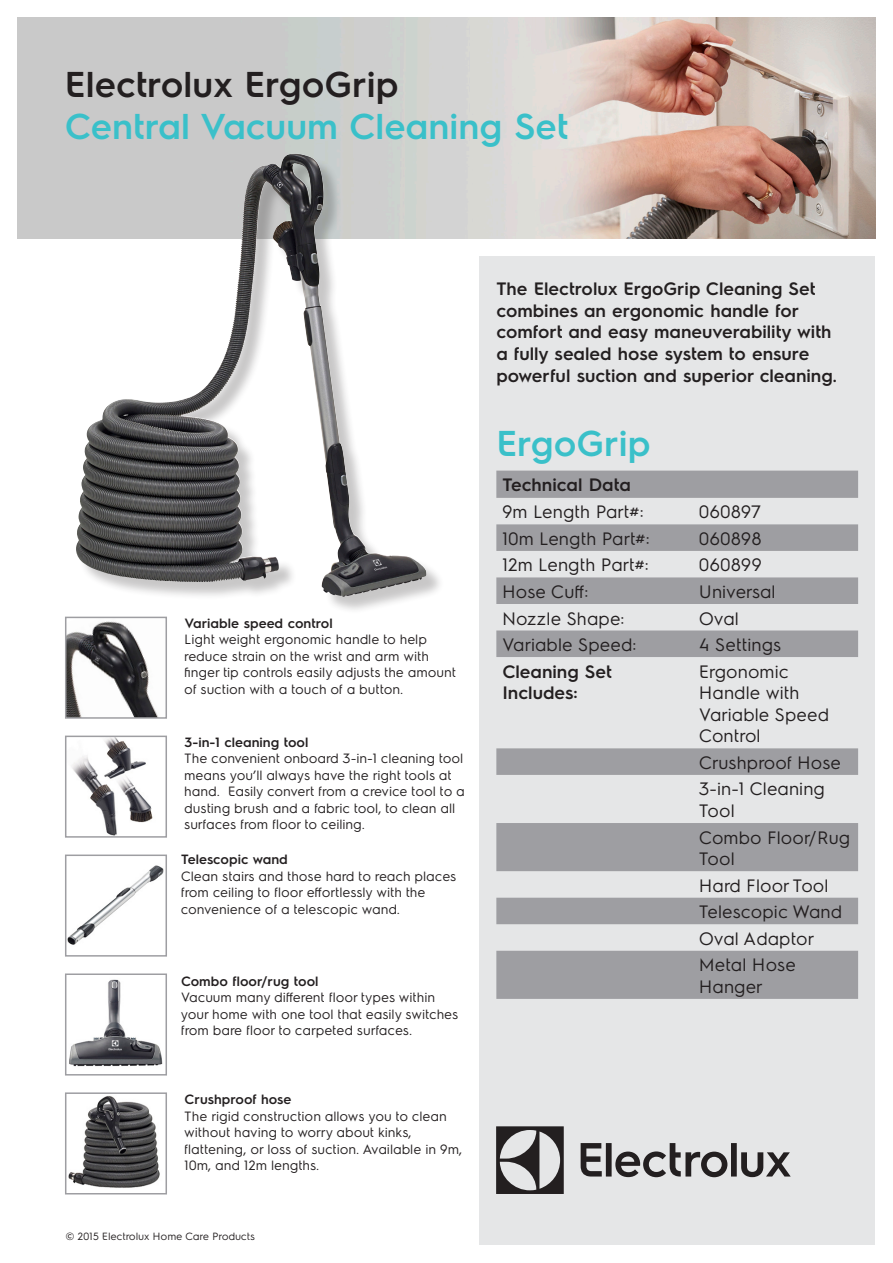
<style>
.page{position:relative;width:893px;height:1263px;background:#fff}
.page>*{position:absolute;margin:0;border:0;box-sizing:border-box;transform-origin:0 0}
.t1{font:600 36px "Electrolux Sans";color:#3ac0c9}
.t2{font:600 36px "Electrolux Sans";color:#231f20}
.t3{font:18px/21.6px "Electrolux Sans";color:#231f20}
.t4{font:600 18px/21.6px "Electrolux Sans";color:#231f20}
.t5{font:13.5px/16.5px "Electrolux Sans";color:#231f20}
.t6{font:600 13.5px "Electrolux Sans";color:#231f20}
.t7{font:10.5px "Electrolux Sans";color:#231f20}
</style>
<div class="page">
<img style="left:17px;top:17px;width:858px;height:222px">
<div style="left:79px;top:156px;width:366px;height:458px;background:#231f20;opacity:.25"></div>
<img style="left:223px;top:153px;width:73px;height:206px">
<img style="left:71px;top:739px;width:82px;height:96px">
<div style="left:65px;top:736px;width:102px;height:102px;border:2px solid #9e9ea2"></div>
<img style="left:68px;top:621px;width:90px;height:95px">
<div style="left:65px;top:617px;width:102px;height:102px;border:2px solid #9e9ea2"></div>
<img style="left:68px;top:1095px;width:92px;height:93px">
<div style="left:65px;top:1092px;width:102px;height:102px;border:2px solid #9e9ea2"></div>
<img style="left:68px;top:865px;width:96px;height:80px">
<div style="left:65px;top:854px;width:102px;height:102px;border:2px solid #9e9ea2"></div>
<img style="left:69px;top:979px;width:94px;height:88px">
<div style="left:65px;top:973px;width:102px;height:102px;border:2px solid #9e9ea2"></div>
<div style="left:479px;top:257px;width:396px;height:988px;background:#e5e6e7"></div>
<svg style="left:496px;top:471px;width:362px;height:528px"></svg>
<svg style="left:496px;top:1126px;width:68px;height:68px"></svg>
<svg style="left:581px;top:1143px;width:210px;height:34px"></svg>
<p class="t2" style="left:65px;top:59px;width:335px">Electrolux ErgoGrip</p>
<p class="t1" style="left:65px;top:101px;width:505px">Central Vacuum Cleaning Set</p>
<p class="t6" style="left:185px;top:613px;width:150px">Variable speed control</p>
<p class="t5" style="left:185px;top:630px;width:273px">Light weight ergonomic handle to help reduce strain on the wrist and arm with finger tip controls easily adjusts the amount of suction with a touch of a button.</p>
<p class="t6" style="left:185px;top:732px;width:125px">3-in-1 cleaning tool</p>
<p class="t5" style="left:185px;top:749px;width:282px">The convenient onboard 3-in-1 cleaning tool means you’ll always have the right tools at hand. Easily convert from a crevice tool to a dusting brush and a fabric tool, to clean all surfaces from floor to ceiling.</p>
<p class="t6" style="left:181px;top:850px;width:108px">Telescopic wand</p>
<p class="t5" style="left:181px;top:867px;width:277px">Clean stairs and those hard to reach places from ceiling to floor effortlessly with the convenience of a telescopic wand.</p>
<p class="t6" style="left:181px;top:971px;width:139px">Combo floor/rug tool</p>
<p class="t5" style="left:181px;top:988px;width:279px">Vacuum many different floor types within your home with one tool that easily switches from bare floor to carpeted surfaces.</p>
<p class="t6" style="left:185px;top:1090px;width:108px">Crushproof hose</p>
<p class="t5" style="left:185px;top:1107px;width:280px">The rigid construction allows you to clean without having to worry about kinks, flattening, or loss of suction. Available in 9m, 10m, and 12m lengths.</p>
<p class="t7" style="left:66px;top:1228px;width:191px">© 2015 Electrolux Home Care Products</p>
<p class="t4" style="left:496px;top:277px;width:342px">The Electrolux ErgoGrip Cleaning Set combines an ergonomic handle for comfort and easy maneuverability with a fully sealed hose system to ensure powerful suction and superior cleaning.</p>
<p class="t1" style="left:496px;top:418px;width:156px">ErgoGrip</p>
<p class="t4" style="left:502px;top:473px;width:130px">Technical Data</p>
<p class="t3" style="left:502px;top:500px;width:143px">9m Length Part#:</p>
<p class="t3" style="left:699px;top:500px;width:64px">060897</p>
<p class="t3" style="left:502px;top:527px;width:149px">10m Length Part#:</p>
<p class="t3" style="left:699px;top:527px;width:65px">060898</p>
<p class="t3" style="left:502px;top:553px;width:148px">12m Length Part#:</p>
<p class="t3" style="left:699px;top:553px;width:65px">060899</p>
<p class="t3" style="left:502px;top:580px;width:88px">Hose Cuff:</p>
<p class="t3" style="left:699px;top:580px;width:78px">Universal</p>
<p class="t3" style="left:502px;top:606px;width:124px">Nozzle Shape:</p>
<p class="t3" style="left:699px;top:606px;width:42px">Oval</p>
<p class="t3" style="left:502px;top:633px;width:136px">Variable Speed:</p>
<p class="t3" style="left:699px;top:633px;width:84px">4 Settings</p>
<p class="t4" style="left:502px;top:659px;width:111px">Cleaning Set<br>Includes:</p>
<p class="t3" style="left:699px;top:659px;width:132px">Ergonomic<br>Handle with<br>Variable Speed<br>Control</p>
<p class="t3" style="left:699px;top:751px;width:144px">Crushproof Hose</p>
<p class="t3" style="left:699px;top:777px;width:128px">3-in-1 Cleaning<br>Tool</p>
<p class="t3" style="left:699px;top:825px;width:153px">Combo Floor/Rug<br>Tool</p>
<p class="t3" style="left:699px;top:873px;width:131px">Hard Floor Tool</p>
<p class="t3" style="left:699px;top:900px;width:145px">Telescopic Wand</p>
<p class="t3" style="left:699px;top:926px;width:117px">Oval Adaptor</p>
<p class="t3" style="left:699px;top:953px;width:99px">Metal Hose<br>Hanger</p>
</div>
